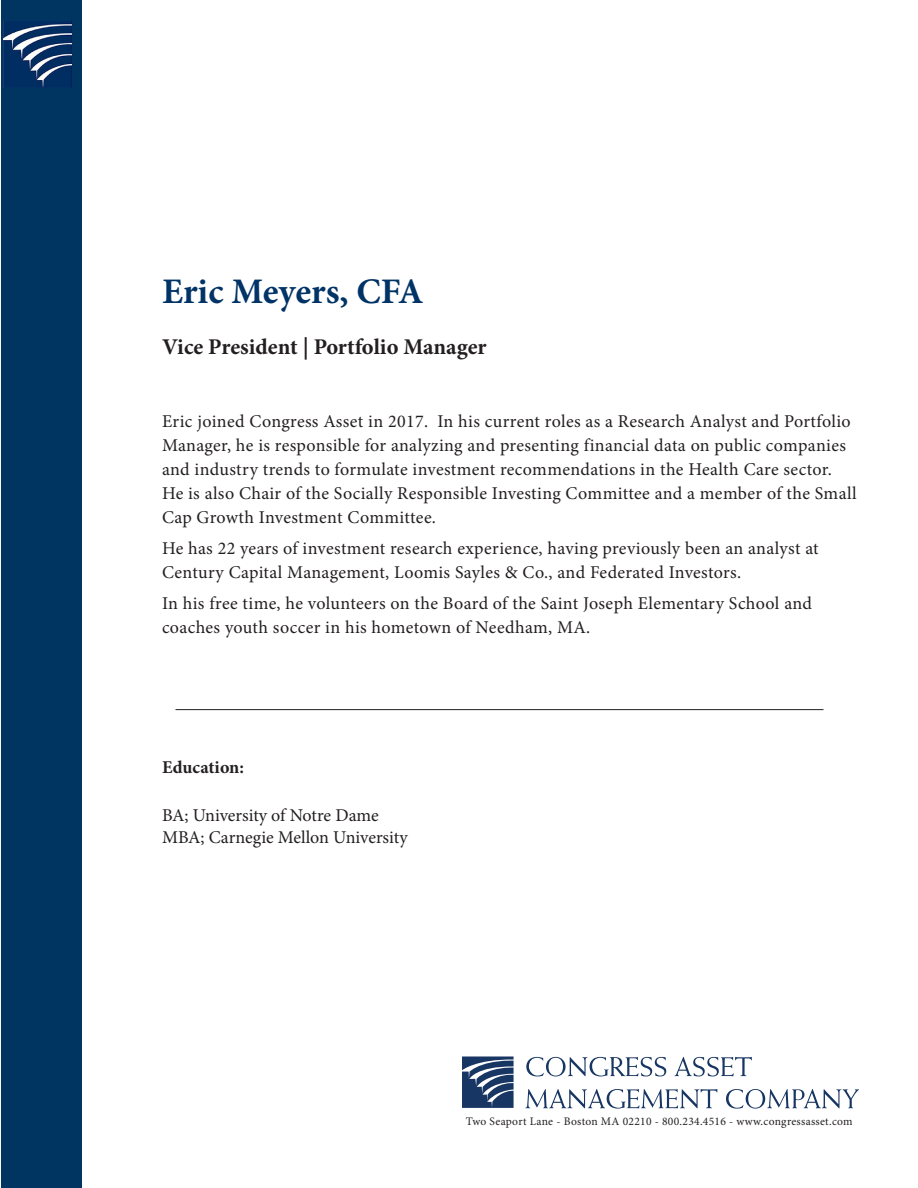
<style>
.page{position:relative;width:918px;height:1188px;background:#fff}
.page>*{position:absolute;margin:0;border:0;box-sizing:border-box;transform-origin:0 0}
.t1{font:700 36px "Minion Pro";color:#036}
.t2{font:700 22.5px "Minion Pro";letter-spacing:-.005em;color:#231f20}
.t3{font:18px/24px "Minion Pro";letter-spacing:.015em;color:#231f20}
.t4{font:18px "Minion Pro";letter-spacing:-.005em;color:#231f20}
.t5{font:700 18px "Minion Pro";color:#231f20}
.t6{font:11.55px "Minion Pro";letter-spacing:.025em;color:#231f20}
</style>
<div class="page">
<hr style="left:176px;top:709px;width:648px;height:1px;background:#231f20">
<div style="left:1px;top:0;width:80px;height:1188px;background:#003562"></div>
<img style="left:4px;top:23px;width:67px;height:65px">
<svg style="left:462px;top:1056px;width:52px;height:52px;background:#435b80"></svg>
<svg style="left:526px;top:1057px;width:140px;height:19px"></svg>
<svg style="left:675px;top:1057px;width:77px;height:19px"></svg>
<svg style="left:525px;top:1089px;width:192px;height:20px"></svg>
<svg style="left:726px;top:1089px;width:133px;height:20px"></svg>
<p class="t1" style="left:162px;top:266px;width:263px">Eric Meyers, CFA</p>
<p class="t2" style="left:162px;top:331px;width:326px">Vice President | Portfolio Manager</p>
<p class="t3" style="left:162px;top:410px;width:696px">Eric joined Congress Asset in 2017. In his current roles as a Research Analyst and Portfolio Manager, he is responsible for analyzing and presenting financial data on public companies and industry trends to formulate investment recommendations in the Health Care sector.<br>He is also Chair of the Socially Responsible Investing Committee and a member of the Small Cap Growth Investment Committee.</p>
<p class="t3" style="left:162px;top:536px;width:658px">He has 22 years of investment research experience, having previously been an analyst at<br>Century Capital Management, Loomis Sayles &amp; Co., and Federated Investors.</p>
<p class="t3" style="left:162px;top:591px;width:652px">In his free time, he volunteers on the Board of the Saint Joseph Elementary School and coaches youth soccer in his hometown of Needham, MA.</p>
<p class="t5" style="left:162px;top:755px;width:84px">Education:</p>
<p class="t4" style="left:162px;top:803px;width:218px">BA; University of Notre Dame</p>
<p class="t3" style="left:162px;top:825px;width:247px">MBA; Carnegie Mellon University</p>
<p class="t6" style="left:466px;top:1114px;width:388px">Two Seaport Lane - Boston MA 02210 - 800.234.4516 - www.congressasset.com</p>
</div>
